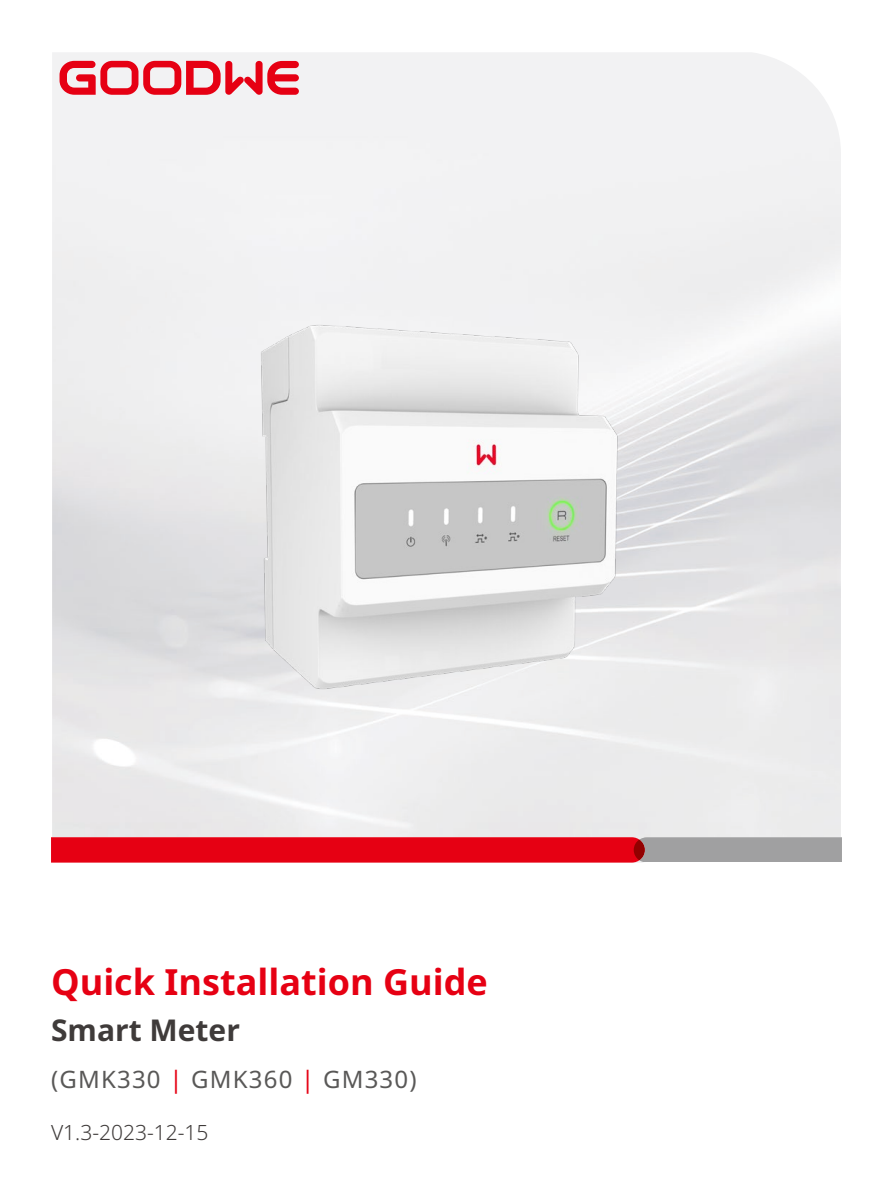
<style>
.page{position:relative;width:893px;height:1191px;background:#fff}
.page>*{position:absolute;margin:0;border:0;box-sizing:border-box;transform-origin:0 0}
.t1{font:700 36px "Noto Sans";color:#e60013}
.t2{font:700 30px "Noto Sans";color:#3f3b3a}
.t3{font:24px "Noto Sans";letter-spacing:.05em;color:#595857}
.t4{font:300 21px "Noto Sans";color:#3f3b3a}
.s1{color:#e60013}
</style>
<div class="page">
<svg style="left:60px;top:61px;width:239px;height:34px"></svg>
<svg style="left:51px;top:837px;width:791px;height:25px;background:#d42a38"></svg>
<div style="left:634px;top:839px;width:11px;height:21px;background:#920000;border-radius:50%"></div>
<img style="left:145px;top:221px;width:561px;height:561px">
<p class="t1" style="left:51px;top:956px;width:438px">Quick Installation Guide</p>
<p class="t2" style="left:51px;top:1009px;width:190px">Smart Meter</p>
<p class="t3" style="left:51px;top:1062px;width:367px">(GMK330 <span class="s1">|</span> GMK360 <span class="s1">|</span> GM330)</p>
<p class="t4" style="left:51px;top:1117px;width:159px">V1.3-2023-12-15</p>
</div>
